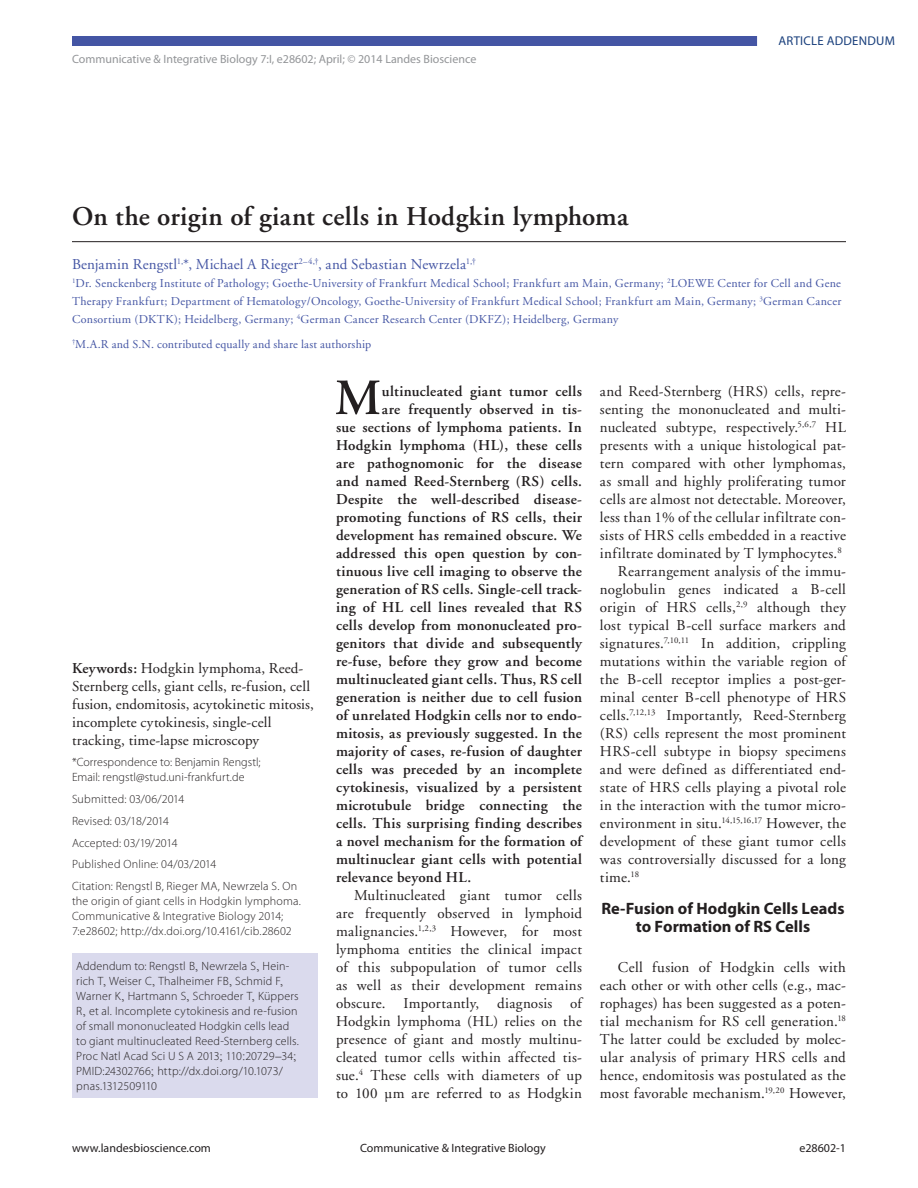
<style>
.page{position:relative;width:918px;height:1188px;background:#fff}
.page>*{position:absolute;margin:0;border:0;box-sizing:border-box;transform-origin:0 0}
.t1{font:600 50.55px "Adobe Garamond";color:#231f20}
.t2{font:600 27px "Adobe Garamond";letter-spacing:.01em;color:#231f20}
.t3{font:700 16.5px/18px "Myriad Pro";color:#231f20;text-align:center}
.t4{font:15px/18px "Adobe Garamond";letter-spacing:.015em;color:#231f20;text-align:justify}
.t5{font:600 15px "Adobe Garamond";letter-spacing:.02em;color:#231f20}
.t6{font:15px "Adobe Garamond";letter-spacing:.01em;color:#4455a4}
.t7{font:12.75px "Myriad Pro";letter-spacing:-.16em;color:#193f7c}
.t8{font:12.75px "Myriad Pro";letter-spacing:.02em;color:#193f7c}
.t9{font:300 12px/15px "Myriad Pro";letter-spacing:.01em;color:#231f20}
.t10{font:12px/18px "Adobe Garamond";letter-spacing:.02em;color:#4455a4;text-align:justify}
.t11{font:12px "Myriad Pro";color:#939598}
.t12{font:12px "Myriad Pro";color:#231f20}
.s1{font-weight:600}
.s2{font-family:"Times New Roman";font-weight:400}
</style>
<div class="page">
<div style="left:72px;top:36px;width:774px;height:10px;background:#4455a4"></div>
<svg style="left:757px;top:36px;width:89px;height:10px"></svg>
<hr style="left:72px;top:241px;width:774px;height:1px;background:#231f20">
<div style="left:72px;top:954px;width:246px;height:144px;background:#dadaed"></div>
<p class="t11" style="left:72px;top:52px;width:406px">Communicative &amp; I ntegrative Biology 7:I, e28602; April; © 2014 Landes Bioscience</p>
<p class="t7" style="left:766px;top:33px;width:81px">Article Addendum</p>
<p class="t8" style="left:778px;top:33px;width:118px">Article Addendum</p>
<h2 class="t2" style="left:72px;top:202px;width:558px">On the origin of giant cells in Hodgkin lymphoma</h2>
<p class="t6" style="left:72px;top:256px;width:406px">Benjamin Rengstl<sup>1,</sup>*, Michael A Rieger<sup>2–4,†</sup>, and Sebastian Newrzela<sup>1,†</sup></p>
<p class="t10" style="left:72px;top:274px;width:771px"><sup>1</sup>Dr. Senckenberg Institute of Pathology; Goethe-University of Frankfurt Medical School; Frankfurt am Main, Germany; <sup>2</sup>LOEWE Center for Cell and Gene Therapy Frankfurt; Department of Hematology/Oncology, Goethe-University of Frankfurt Medical School; Frankfurt am Main, Germany; <sup>3</sup>German Cancer Consortium (DKTK); Heidelberg, Germany; <sup>4</sup>German Cancer Research Center (DKFZ); Heidelberg, Germany</p>
<p class="t10" style="left:72px;top:335px;width:301px"><sup>†</sup>M.A.R and S.N. contributed equally and share last authorship</p>
<p class="t4" style="left:72px;top:659px;width:243px;text-align:left"><span class="s1">Keywords:</span> Hodgkin lymphoma, Reed-Sternberg cells, giant cells, re-fusion, cell fusion, endomitosis, acytokinetic mitosis, incomplete cytokinesis, single-cell tracking, time-lapse microscopy</p>
<p class="t9" style="left:72px;top:755px;width:190px">*Correspondence to: Benjamin Rengstl;<br>Email: rengstl@stud.uni-frankfurt.de</p>
<p class="t9" style="left:72px;top:788px;width:227px;line-height:21.8px">Submitted: 03/06/2014<br>Revised: 03/18/2014<br>Accepted: 03/19/2014<br>Published Online: 04/03/2014<br>Citation: Rengstl B, Rieger MA, Newrzela S. On</p>
<p class="t9" style="left:72px;top:894px;width:230px">the origin of giant cells in Hodgkin lymphoma.<br>Communicative &amp; Integrative Biology 2014;<br>7:e28602; http://dx.doi.org/10.4161/cib.28602</p>
<p class="t9" style="left:76px;top:959px;width:224px">Addendum to: Rengstl B<span class="s2">,</span> Newrzela S<span class="s2">,</span> Hein&shy;rich T<span class="s2">,</span> Weiser C<span class="s2">,</span> Thalheimer FB<span class="s2">,</span> Schmid F<span class="s2">, </span>Warner K<span class="s2">,</span> Hartmann S<span class="s2">,</span> Schroeder T<span class="s2">,</span> Küppers R<span class="s2">,</span> et al. Incomplete cytokinesis and re-fusion of small mononucleated Hodgkin cells lead to giant multinucleated Reed-Sternberg cells.<br>Proc Natl Acad Sci U S A 2013<span class="s2">;</span> 110<span class="s2">:</span>20729<span class="s2">–</span>34<span class="s2">; </span>PMID:24302766<span class="s2">;</span> http://dx.doi.org/10.1073/ pnas.1312509110</p>
<h1 class="t1" style="left:335px;top:370px;width:48px">M</h1>
<p class="t5" style="left:382px;top:383px;width:202px">ultinucleated giant tumor cells</p>
<p class="t5" style="left:382px;top:401px;width:202px">are frequently observed in tis-</p>
<p class="t5" style="left:336px;top:419px;width:247px">sue sections of lymphoma patients. In</p>
<p class="t5" style="left:336px;top:437px;width:247px">Hodgkin lymphoma (HL), these cells</p>
<p class="t5" style="left:336px;top:455px;width:248px">are pathognomonic for the disease</p>
<p class="t5" style="left:336px;top:473px;width:247px">and named Reed-Sternberg (RS) cells.</p>
<p class="t5" style="left:336px;top:491px;width:248px">Despite the well-described disease-</p>
<p class="t5" style="left:336px;top:509px;width:248px">promoting functions of RS cells, their</p>
<p class="t5" style="left:336px;top:527px;width:247px">development has remained obscure. We</p>
<p class="t5" style="left:336px;top:545px;width:247px">addressed this open question by con-</p>
<p class="t5" style="left:336px;top:563px;width:247px">tinuous live cell imaging to observe the</p>
<p class="t5" style="left:336px;top:581px;width:247px">generation of RS cells. Single-cell track-</p>
<p class="t5" style="left:336px;top:599px;width:247px">ing of HL cell lines revealed that RS</p>
<p class="t5" style="left:336px;top:617px;width:247px">cells develop from mononucleated pro-</p>
<p class="t5" style="left:336px;top:635px;width:247px">genitors that divide and subsequently</p>
<p class="t5" style="left:336px;top:653px;width:247px">re-fuse, before they grow and become</p>
<p class="t5" style="left:336px;top:671px;width:247px">multinucleated giant cells. Thus, RS cell</p>
<p class="t5" style="left:336px;top:689px;width:248px">generation is neither due to cell fusion</p>
<p class="t5" style="left:336px;top:707px;width:247px">of unrelated Hodgkin cells nor to endo-</p>
<p class="t5" style="left:336px;top:725px;width:247px">mitosis, as previously suggested. In the</p>
<p class="t5" style="left:336px;top:743px;width:247px">majority of cases, re-fusion of daughter</p>
<p class="t5" style="left:336px;top:761px;width:247px">cells was preceded by an incomplete</p>
<p class="t5" style="left:336px;top:779px;width:247px">cytokinesis, visualized by a persistent</p>
<p class="t5" style="left:336px;top:797px;width:247px">microtubule bridge connecting the</p>
<p class="t5" style="left:336px;top:815px;width:247px">cells. This surprising finding describes</p>
<p class="t5" style="left:336px;top:833px;width:248px">a novel mechanism for the formation of</p>
<p class="t5" style="left:336px;top:851px;width:247px">multinuclear giant cells with potential</p>
<p class="t5" style="left:336px;top:869px;width:137px">relevance beyond HL.</p>
<p class="t4" style="left:336px;top:887px;width:248px;text-indent:18px">Multinucleated giant tumor cells are frequently observed in lymphoid malignancies.<sup>1,2,3</sup> However, for most lymphoma entities the clinical impact of this subpopulation of tumor cells as well as their development remains obscure. Importantly, diagnosis of Hodgkin lymphoma (HL) relies on the presence of giant and mostly multinu&shy;cleated tumor cells within affected tis&shy;sue.<sup>4</sup> These cells with diameters of up to 100 µm are referred to as Hodgkin</p>
<p class="t4" style="left:600px;top:383px;width:247px">and Reed-Sternberg (HRS) cells, repre-</p>
<p class="t4" style="left:600px;top:401px;width:247px">senting the mononucleated and multi-</p>
<p class="t4" style="left:600px;top:419px;width:247px">nucleated subtype, respectively.<sup>5,6,7</sup> HL</p>
<p class="t4" style="left:600px;top:437px;width:247px">presents with a unique histological pat-</p>
<p class="t4" style="left:600px;top:455px;width:247px">tern compared with other lymphomas,</p>
<p class="t4" style="left:600px;top:473px;width:247px">as small and highly proliferating tumor</p>
<p class="t4" style="left:600px;top:491px;width:247px">cells are almost not detectable. Moreover,</p>
<p class="t4" style="left:600px;top:509px;width:247px">less than 1% of the cellular infiltrate con-</p>
<p class="t4" style="left:600px;top:527px;width:247px">sists of HRS cells embedded in a reactive</p>
<p class="t4" style="left:600px;top:545px;width:243px">infiltrate dominated by T lymphocytes.<sup>8</sup></p>
<p class="t4" style="left:618px;top:563px;width:229px">Rearrangement analysis of the immu-</p>
<p class="t4" style="left:600px;top:581px;width:248px">noglobulin genes indicated a B-cell</p>
<p class="t4" style="left:600px;top:599px;width:247px">origin of HRS cells,<sup>2,9</sup> although they</p>
<p class="t4" style="left:600px;top:617px;width:247px">lost typical B-cell surface markers and</p>
<p class="t4" style="left:600px;top:635px;width:247px">signatures.<sup>7,10,11</sup> In addition, crippling</p>
<p class="t4" style="left:600px;top:653px;width:247px">mutations within the variable region of</p>
<p class="t4" style="left:600px;top:671px;width:247px">the B-cell receptor implies a post-ger-</p>
<p class="t4" style="left:600px;top:689px;width:248px">minal center B-cell phenotype of HRS</p>
<p class="t4" style="left:600px;top:707px;width:247px">cells.<sup>7,12,13</sup> Importantly, Reed-Sternberg</p>
<p class="t4" style="left:600px;top:725px;width:247px">(RS) cells represent the most prominent</p>
<p class="t4" style="left:600px;top:743px;width:248px">HRS-cell subtype in biopsy specimens</p>
<p class="t4" style="left:600px;top:761px;width:247px">and were defined as differentiated end-</p>
<p class="t4" style="left:600px;top:779px;width:248px">state of HRS cells playing a pivotal role</p>
<p class="t4" style="left:600px;top:797px;width:247px">in the interaction with the tumor micro-</p>
<p class="t4" style="left:600px;top:815px;width:247px">environment in situ.<sup>14,15,16,17</sup> However, the</p>
<p class="t4" style="left:600px;top:833px;width:247px">development of these giant tumor cells</p>
<p class="t4" style="left:600px;top:851px;width:247px">was controversially discussed for a long</p>
<p class="t4" style="left:600px;top:869px;width:41px">time.<sup>18</sup></p>
<p class="t3" style="left:601px;top:899px;width:245px">Re-Fusion of Hodgkin Cells Leads to Formation of RS Cells</p>
<p class="t4" style="left:600px;top:959px;width:247px;text-indent:18px">Cell fusion of Hodgkin cells with each other or with other cells (e.g., mac&shy;rophages) has been suggested as a poten&shy;tial mechanism for RS cell generation.<sup>18<br></sup>The latter could be excluded by molec&shy;ular analysis of primary HRS cells and hence, endomitosis was postulated as the most favorable mechanism.<sup>19,20</sup> However,</p>
<p class="t12" style="left:72px;top:1141px;width:140px">www.landesbioscience.com</p>
<p class="t12" style="left:360px;top:1141px;width:187px">Communicative &amp; I ntegrative Biology</p>
<p class="t12" style="left:799px;top:1141px;width:48px">e28602-1</p>
</div>
